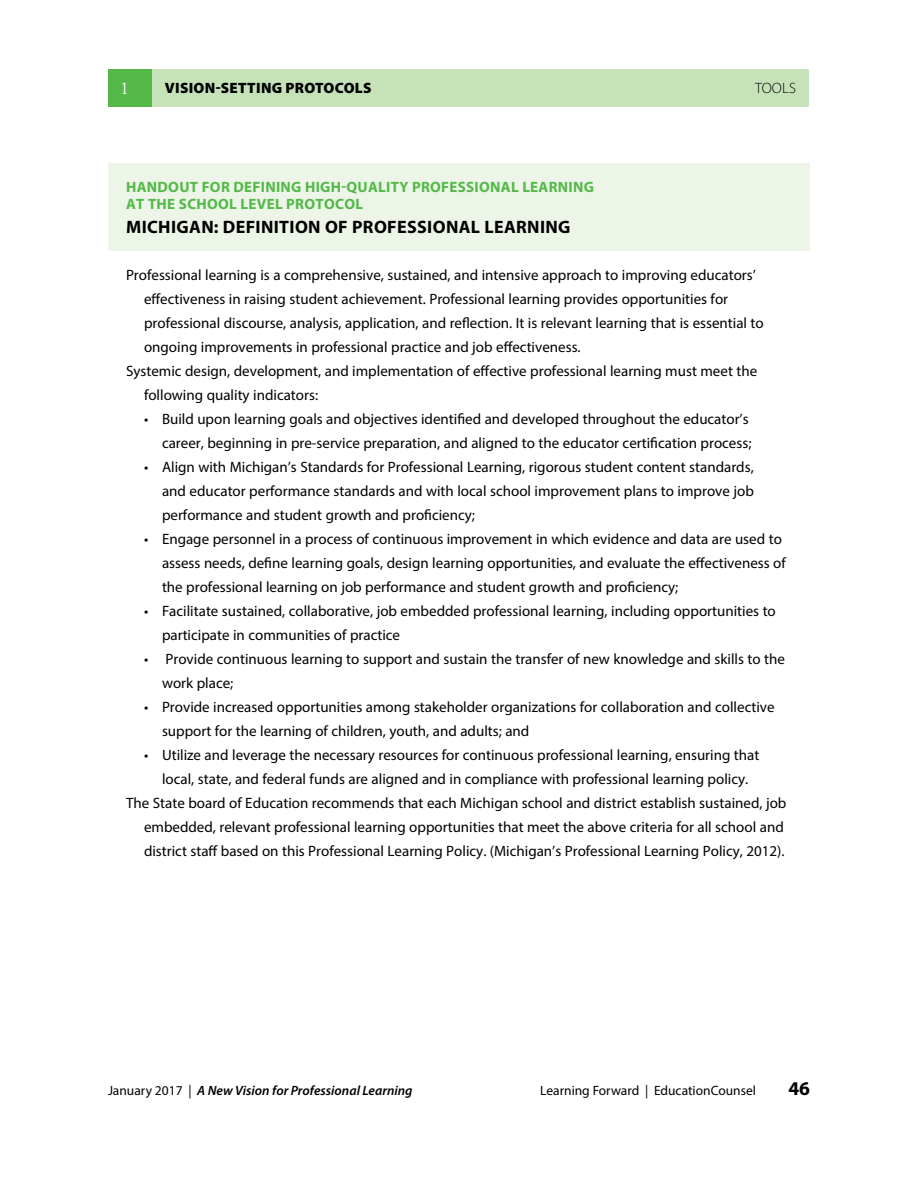
<style>
.page{position:relative;width:918px;height:1188px;background:#fff}
.page>*{position:absolute;margin:0;border:0;box-sizing:border-box;transform-origin:0 0}
.t1{font:700 19.5px "Myriad Pro";color:#000}
.t2{font:700 18px "Myriad Pro";letter-spacing:.02em;color:#000}
.t3{font:18px "Adobe Garamond Pro";color:#fff}
.t4{font:15px/24px "Myriad Pro";color:#000}
.t5{font:700 15px/16.5px "Myriad Pro";letter-spacing:.02em;color:#54b948}
.t6{font:900 15px "Myriad Pro";letter-spacing:.02em;color:#000}
.t7{font:300 15px "Myriad Pro";letter-spacing:.01em;color:#000}
.t8{font:italic 600 13.5px "Myriad Pro";color:#000}
.t9{font:13.5px "Myriad Pro";color:#000}
.s1{font-weight:400;font-style:normal}
</style>
<div class="page">
<div style="left:108px;top:163px;width:702px;height:88px;background:#ecf5e8"></div>
<div style="left:108px;top:69px;width:45px;height:37px;background:#54b948"></div>
<div style="left:153px;top:69px;width:656px;height:37px;background:#c6e2b9"></div>
<p class="t3" style="left:120px;top:78px;width:10px">1</p>
<p class="t6" style="left:165px;top:78px;width:208px">VISION-SETTING PROTOCOLS</p>
<p class="t7" style="left:755px;top:79px;width:42px">TOOLS</p>
<p class="t5" style="left:126px;top:179px;width:469px">HANDOUT FOR DEFINING HIGH-QUALITY PROFESSIONAL LEARNING<br>AT THE SCHOOL LEVEL PROTOCOL</p>
<p class="t2" style="left:126px;top:215px;width:446px">MICHIGAN: DEFINITION OF PROFESSIONAL LEARNING</p>
<p class="t4" style="left:126px;top:263px;width:631px">Professional learning is a comprehensive, sustained, and intensive approach to improving educators’</p>
<p class="t4" style="left:144px;top:287px;width:586px">effectiveness in raising student achievement. Professional learning provides opportunities for</p>
<p class="t4" style="left:144px;top:311px;width:621px">professional discourse, analysis, application, and reflection. It is relevant learning that is essential to</p>
<p class="t4" style="left:144px;top:335px;width:438px">ongoing improvements in professional practice and job effectiveness.</p>
<p class="t4" style="left:126px;top:359px;width:633px">Systemic design, development, and implementation of effective professional learning must meet the</p>
<p class="t4" style="left:144px;top:383px;width:176px">following quality indicators:</p>
<p class="t4" style="left:144px;top:407px;width:609px;text-align:right">• Build upon learning goals and objectives identified and developed throughout the educator’s career, beginning in pre-service preparation, and aligned to the educator certification process;</p>
<p class="t4" style="left:162px;top:455px;width:593px;text-align:justify;text-indent:-18px">• Align with Michigan’s Standards for Professional Learning, rigorous student content standards, and educator performance standards and with local school improvement plans to improve job performance and student growth and proficiency;</p>
<p class="t4" style="left:162px;top:527px;width:625px;text-indent:-18px">• Engage personnel in a process of continuous improvement in which evidence and data are used to assess needs, define learning goals, design learning opportunities, and evaluate the effectiveness of the professional learning on job performance and student growth and proficiency;</p>
<p class="t4" style="left:162px;top:599px;width:615px;text-indent:-18px">• Facilitate sustained, collaborative, job embedded professional learning, including opportunities to participate in communities of practice</p>
<p class="t4" style="left:162px;top:647px;width:625px;text-indent:-18px">• Provide continuous learning to support and sustain the transfer of new knowledge and skills to the work place;</p>
<p class="t4" style="left:162px;top:695px;width:614px;text-indent:-18px">• Provide increased opportunities among stakeholder organizations for collaboration and collective support for the learning of children, youth, and adults; and</p>
<p class="t4" style="left:144px;top:743px;width:617px">• Utilize and leverage the necessary resources for continuous professional learning, ensuring that</p>
<p class="t4" style="left:162px;top:767px;width:588px">local, state, and federal funds are aligned and in compliance with professional learning policy.</p>
<p class="t4" style="left:126px;top:791px;width:662px">The State board of Education recommends that each Michigan school and district establish sustained, job</p>
<p class="t4" style="left:144px;top:815px;width:641px">embedded, relevant professional learning opportunities that meet the above criteria for all school and</p>
<p class="t4" style="left:144px;top:839px;width:642px">district staff based on this Professional Learning Policy. (Michigan’s Professional Learning Policy, 2012).</p>
<p class="t8" style="left:108px;top:1082px;width:306px"><span class="s1">January 2017 |</span> A New Vision for Professional Learning</p>
<p class="t9" style="left:540px;top:1082px;width:217px">Learning Forward | EducationCounsel</p>
<h1 class="t1" style="left:788px;top:1076px;width:23px">46</h1>
</div>
